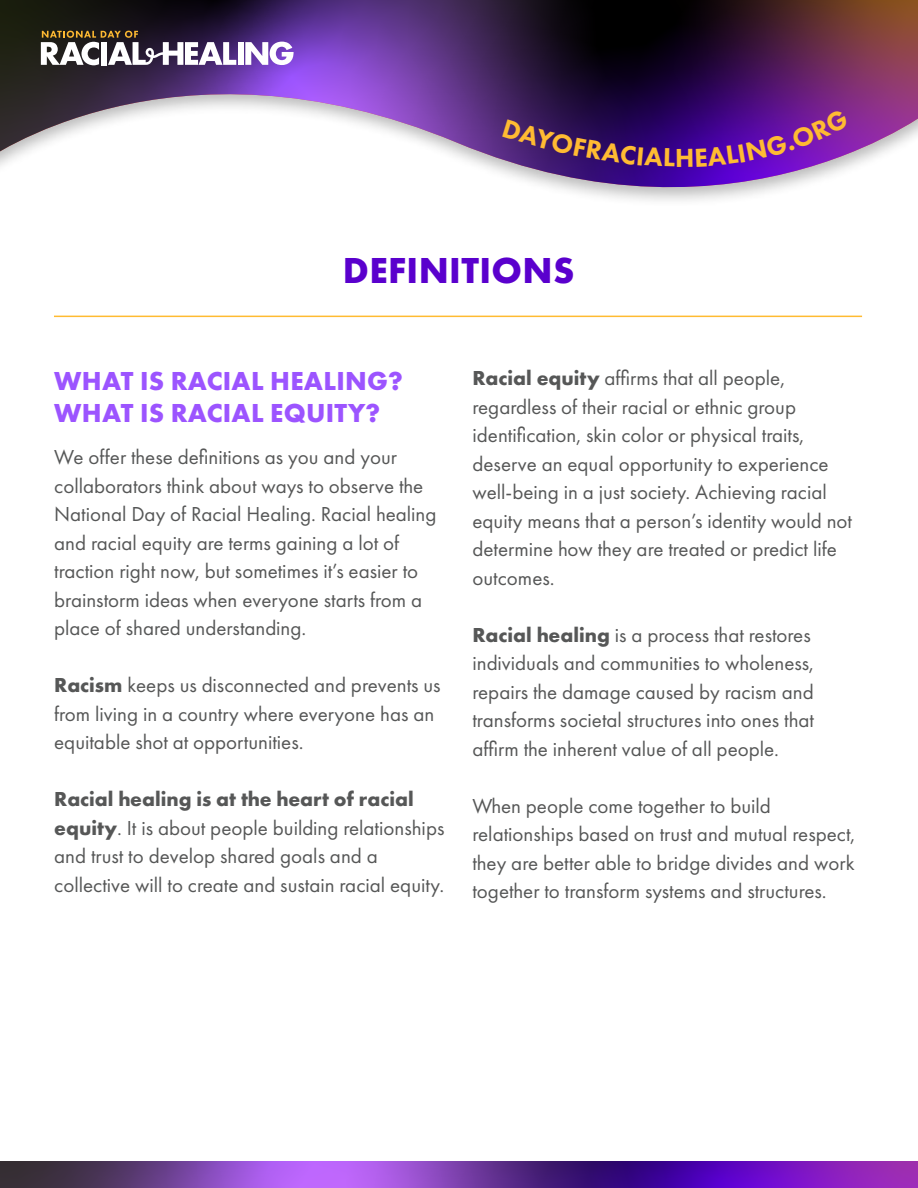
<style>
.page{position:relative;width:918px;height:1188px;background:#fff}
.page>*{position:absolute;margin:0;border:0;box-sizing:border-box;transform-origin:0 0}
.t1{font:700 37.5px "Futura PT";letter-spacing:.01em;color:#5a00cd}
.t2{font:700 27px/32.4px "Futura PT";letter-spacing:.01em;color:#9c54ff}
.t3{font:21px/28.5px "Futura PT";color:#565757}
.s1{font-weight:700}
</style>
<div class="page">
<img style="left:0;top:0;width:918px;height:201px">
<svg style="left:0;top:1161px;width:918px;height:27px;background:#7030a5"></svg>
<div style="left:238px;top:42px;width:6px;height:23px;background:#fff"></div>
<svg style="left:245px;top:42px;width:49px;height:23px"></svg>
<svg style="left:41px;top:31px;width:195px;height:34px"></svg>
<hr style="left:54px;top:316px;width:808px;height:1px;background:#ffbb32">
<svg style="left:502px;top:108px;width:347px;height:59px;background:#491085"></svg>
<h1 class="t1" style="left:343px;top:247px;width:233px">DEFINITIONS</h1>
<p class="t2" style="left:54px;top:364px;width:350px">WHAT IS RACIAL HEALING?<br>WHAT IS RACIAL EQUITY?</p>
<p class="t3" style="left:54px;top:443px;width:384px">We offer these definitions as you and your collaborators think about ways to observe the National Day of Racial Healing. Racial healing and racial equity are terms gaining a lot of traction right now, but sometimes it’s easier to brainstorm ideas when everyone starts from a place of shared understanding.</p>
<p class="t3" style="left:54px;top:671px;width:388px"><span class="s1">Racism</span> keeps us disconnected and prevents us from living in a country where everyone has an equitable shot at opportunities.</p>
<p class="t3" style="left:54px;top:785px;width:392px"><span class="s1">Racial healing is at the heart of racial equity</span>. It is about people building relationships and trust to develop shared goals and a collective will to create and sustain racial equity.</p>
<p class="t3" style="left:472px;top:364px;width:381px"><span class="s1">Racial equity</span> affirms that all people, regardless of their racial or ethnic group identification, skin color or physical traits, deserve an equal opportunity to experience well-being in a just society. Achieving racial equity means that a person’s identity would not determine how they are treated or predict life outcomes.</p>
<p class="t3" style="left:472px;top:620px;width:343px"><span class="s1">Racial healing</span> is a process that restores individuals and communities to wholeness, repairs the damage caused by racism and transforms societal structures into ones that affirm the inherent value of all people.</p>
<p class="t3" style="left:472px;top:791px;width:384px">When people come together to build relationships based on trust and mutual respect, they are better able to bridge divides and work together to transform systems and structures.</p>
</div>
